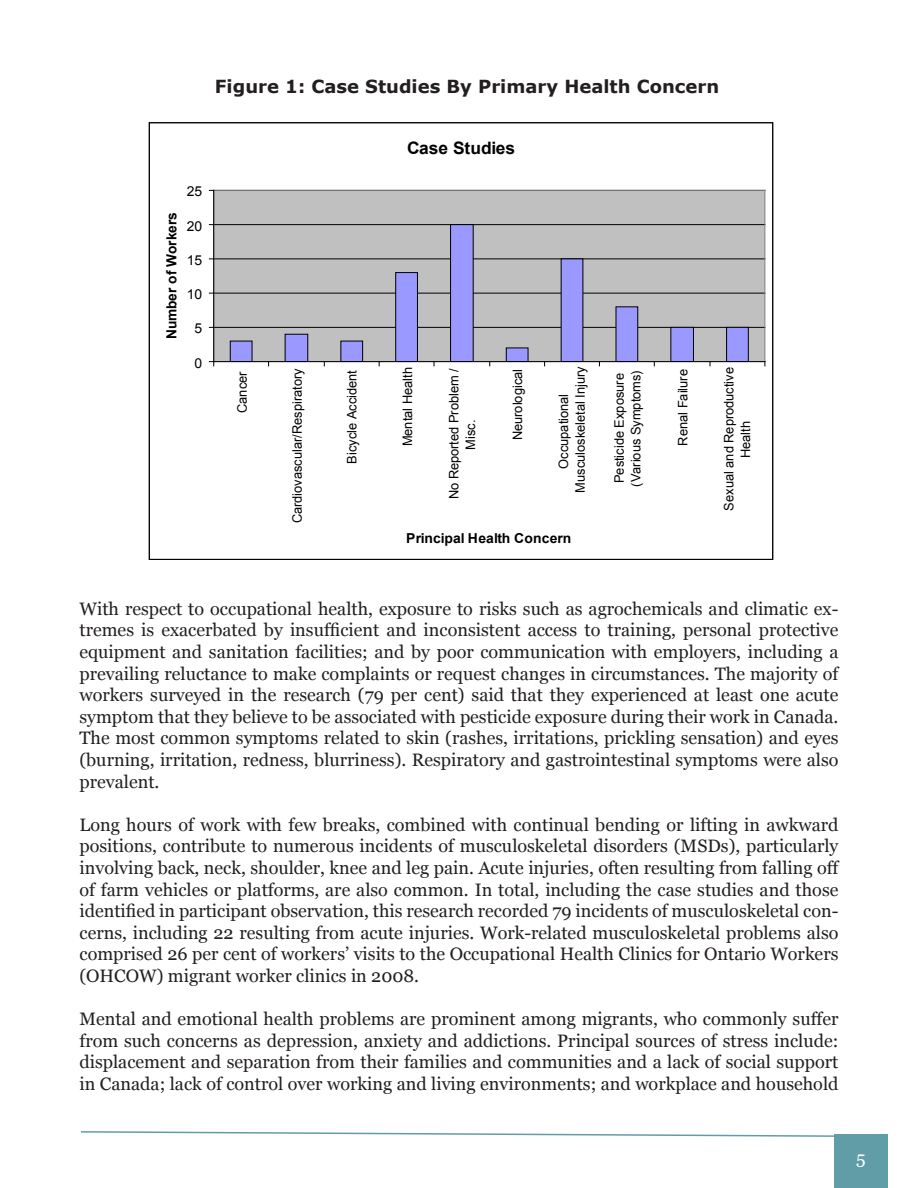
<style>
.page{position:relative;width:918px;height:1188px;background:#fff}
.page>*{position:absolute;margin:0;border:0;box-sizing:border-box;transform-origin:0 0}
.t1{font:18px/21.6px "Georgia";color:#231f20;text-align:justify}
.t2{font:700 18px "Verdana";color:#231f20}
.t3{font:18px "Georgia";color:#fff}
.t4{font:700 17.1px "Arial";letter-spacing:-.01em;color:#000}
.t5{font:700 13.95px "Arial";color:#000}
.t6{font:700 13.65px "Arial";letter-spacing:.005em;color:#000}
.t7{font:13.65px "Arial";letter-spacing:.005em;color:#000}
.t8{font:13.05px/16.5px "Arial";color:#000;text-align:center}
</style>
<div class="page">
<div style="left:214px;top:190px;width:551px;height:172px;background:#c0c0c0"></div>
<hr style="left:214px;top:327px;width:551px;height:1px;background:#000">
<hr style="left:214px;top:293px;width:551px;height:1px;background:#000">
<hr style="left:214px;top:259px;width:551px;height:1px;background:#000">
<hr style="left:214px;top:224px;width:551px;height:1px;background:#000">
<hr style="left:214px;top:190px;width:551px;height:1px;background:#808080">
<hr style="left:764px;top:190px;width:1px;height:172px;background:#808080">
<div style="left:230px;top:341px;width:22px;height:21px;background:#99f"></div>
<div style="left:230px;top:341px;width:22px;height:21px;border:1px solid #000"></div>
<div style="left:285px;top:334px;width:23px;height:28px;background:#99f"></div>
<div style="left:341px;top:341px;width:22px;height:21px;background:#99f"></div>
<div style="left:340px;top:341px;width:23px;height:21px;border:1px solid #000"></div>
<div style="left:396px;top:273px;width:21px;height:89px;background:#99f"></div>
<div style="left:395px;top:272px;width:23px;height:90px;border:1px solid #000"></div>
<div style="left:451px;top:225px;width:22px;height:137px;background:#99f"></div>
<div style="left:450px;top:224px;width:24px;height:138px;border:1px solid #000"></div>
<div style="left:506px;top:348px;width:22px;height:14px;background:#99f"></div>
<div style="left:561px;top:259px;width:22px;height:103px;background:#99f"></div>
<div style="left:616px;top:307px;width:22px;height:55px;background:#99f"></div>
<div style="left:671px;top:327px;width:22px;height:35px;background:#99f"></div>
<div style="left:670px;top:327px;width:24px;height:35px;border:1px solid #000"></div>
<div style="left:727px;top:327px;width:21px;height:35px;background:#99f"></div>
<div style="left:726px;top:327px;width:23px;height:35px;border:1px solid #000"></div>
<hr style="left:213px;top:190px;width:1px;height:172px;background:#000">
<hr style="left:214px;top:361px;width:551px;height:1px;background:#000">
<svg style="left:209px;top:361px;width:5px;height:5px"></svg>
<div style="left:834px;top:1134px;width:54px;height:54px;background:#619da7"></div>
<svg style="left:81px;top:1131px;width:753px;height:6px"></svg>
<p class="t2" style="left:215px;top:75px;width:506px">Figure 1: Case Studies By Primary Health Concern</p>
<p class="t5" style="left:162px;top:339px;width:129px;rotate:-90deg">Number of Workers</p>
<p class="t7" style="left:187px;top:183px;width:17px">25</p>
<p class="t7" style="left:187px;top:217px;width:17px">20</p>
<p class="t7" style="left:187px;top:251px;width:17px">15</p>
<p class="t7" style="left:187px;top:285px;width:17px">10</p>
<p class="t7" style="left:195px;top:320px;width:9px">5</p>
<p class="t7" style="left:195px;top:354px;width:9px">0</p>
<p class="t4" style="left:407px;top:136px;width:110px">Case Studies</p>
<p class="t8" style="left:234px;top:413px;width:43px;rotate:-90deg">Cancer</p>
<p class="t8" style="left:289px;top:523px;width:156px;rotate:-90deg">Cardiovascular/Respiratory</p>
<p class="t8" style="left:344px;top:464px;width:95px;rotate:-90deg">Bicycle Accident</p>
<p class="t8" style="left:400px;top:446px;width:81px;rotate:-90deg">Mental Health</p>
<p class="t8" style="left:446px;top:499px;width:133px;rotate:-90deg">No Reported Problem /<br>Misc.</p>
<p class="t8" style="left:509px;top:440px;width:73px;rotate:-90deg">Neurological</p>
<p class="t8" style="left:555px;top:493px;width:128px;rotate:-90deg">Occupational<br>Musculoskeletal Injury</p>
<p class="t8" style="left:611px;top:487px;width:118px;text-align:left;rotate:-90deg">Pesticide Exposure (Various Symptoms)</p>
<p class="t8" style="left:675px;top:446px;width:78px;rotate:-90deg">Renal Failure</p>
<p class="t8" style="left:721px;top:511px;width:145px;rotate:-90deg">Sexual and Reproductive<br>Health</p>
<p class="t6" style="left:406px;top:529px;width:167px">Principal Health Concern</p>
<p class="t1" style="left:80px;top:598px;width:761px">With respect to occupational health, exposure to risks such as agrochemicals and climatic ex&shy;tremes is exacerbated by insufficient and inconsistent access to training, personal protective equipment and sanitation facilities; and by poor communication with employers, including a prevailing reluctance to make complaints or request changes in circumstances. The majority of workers surveyed in the research (79 per cent) said that they experienced at least one acute symptom that they believe to be associated with pesticide exposure during their work in Canada.<br>The most common symptoms related to skin (rashes, irritations, prickling sensation) and eyes (burning, irritation, redness, blurriness). Respiratory and gastrointestinal symptoms were also prevalent.</p>
<p class="t1" style="left:80px;top:814px;width:761px">Long hours of work with few breaks, combined with continual bending or lifting in awkward positions, contribute to numerous incidents of musculoskeletal disorders (MSDs), particularly involving back, neck, shoulder, knee and leg pain. Acute injuries, often resulting from falling off of farm vehicles or platforms, are also common. In total, including the case studies and those identified in participant observation, this research recorded 79 incidents of musculoskeletal con&shy;cerns, including 22 resulting from acute injuries. Work-related musculoskeletal problems also comprised 26 per cent of workers’ visits to the Occupational Health Clinics for Ontario Workers (OHCOW) migrant worker clinics in 2008.</p>
<p class="t1" style="left:80px;top:1008px;width:760px">Mental and emotional health problems are prominent among migrants, who commonly suffer from such concerns as depression, anxiety and addictions. Principal sources of stress include: displacement and separation from their families and communities and a lack of social support in Canada; lack of control over working and living environments; and workplace and household</p>
<p class="t3" style="left:856px;top:1148px;width:11px">5</p>
</div>
